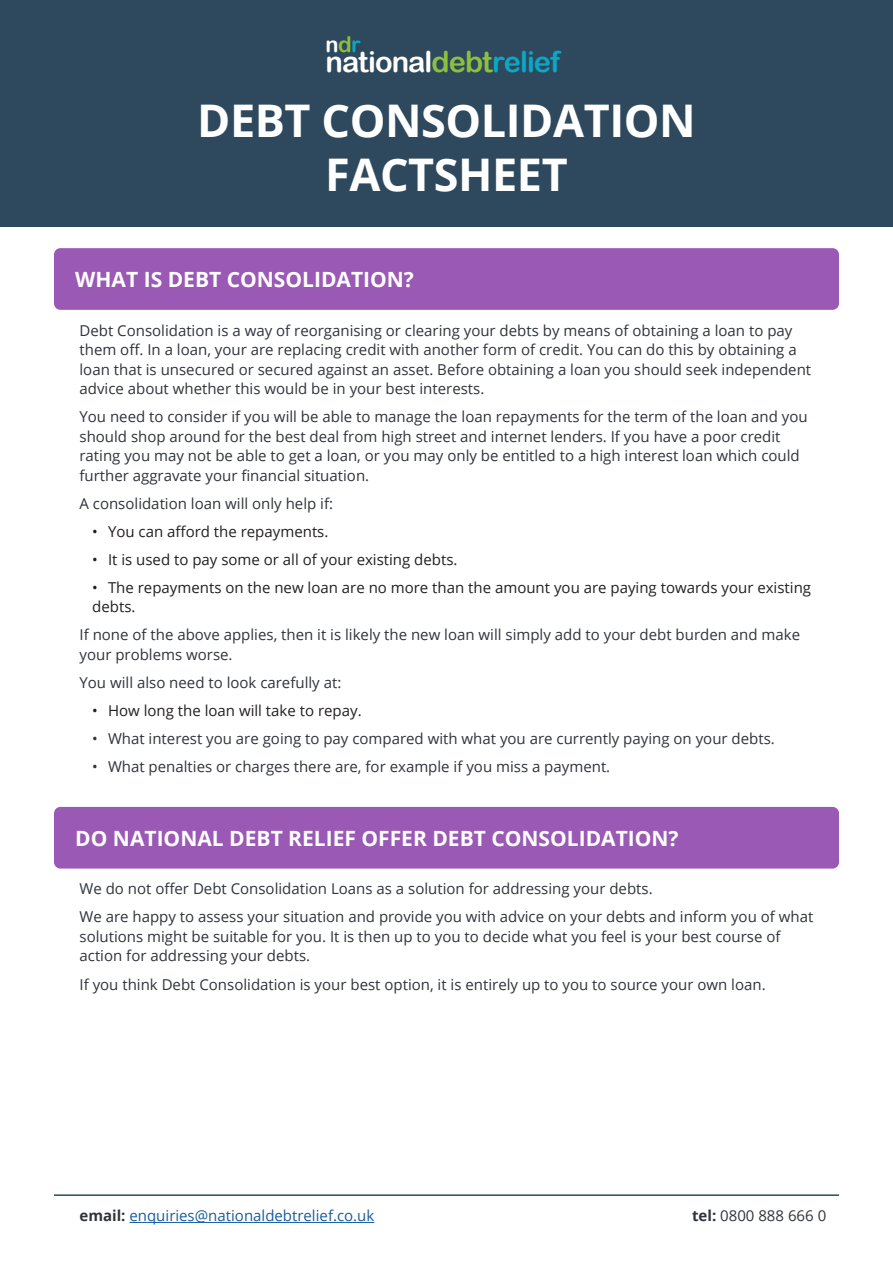
<style>
.page{position:relative;width:893px;height:1263px;background:#fff}
.page>*{position:absolute;margin:0;border:0;box-sizing:border-box;transform-origin:0 0}
.t1{font:700 45px "Open Sans";letter-spacing:-.01em;color:#fff}
.t2{font:29.1px "Arial Rounded MT Bold";letter-spacing:-.03em;color:#fff}
.t3{font:21.75px "Arial Rounded MT Bold";color:#fff}
.Text_Headings{font:700 21px "Open Sans";color:#fff}
.Main_Text{font:15px/19.5px "Open Sans";color:#2f343b}
.Text_Headings-2{font:15px/19.5px "Open Sans";color:#2f343b}
.t4{font:15px/19.5px "Open Sans";color:#231f20}
.Main_Text-2{font:15px "Open Sans";color:#175d9e}
.s1{color:#8cc03e}
.s2{color:#0ca7c6}
.s3{font-weight:700;color:#2f343b}
.s4{font-weight:700}
</style>
<div class="page">
<div style="left:0;top:0;width:893px;height:226px;background:#2e495d"></div>
<div style="left:54px;top:248px;width:785px;height:62px;background:#9b59b6;border-radius:6px"></div>
<hr style="left:129px;top:1222px;width:245px;height:1px;background:#175d9e">
<hr style="left:54px;top:1194px;width:785px;height:2px;background:#2e495d">
<div style="left:54px;top:807px;width:785px;height:61px;background:#9b59b6;border-radius:6px"></div>
<p class="t3" style="left:325px;top:31px;width:37px">n<span class="s1">d</span><span class="s2">r</span></p>
<p class="t2" style="left:325px;top:44px;width:236px">national<span class="s1">debt</span><span class="s2">relief</span></p>
<p class="t1" style="left:197px;top:89px;width:500px">DEBT CONSOLIDATION</p>
<p class="t1" style="left:325px;top:143px;width:244px">FACTSHEET</p>
<p class="Text_Headings" style="left:75px;top:264px;width:340px">WHAT IS DEBT CONSOLIDATION?</p>
<p class="Main_Text" style="left:80px;top:320px;width:733px">Debt Consolidation is a way of reorganising or clearing your debts by means of obtaining a loan to pay them off. In a loan, your are replacing credit with another form of credit. You can do this by obtaining a loan that is unsecured or secured against an asset. Before obtaining a loan you should seek independent advice about whether this would be in your best interests.</p>
<p class="Main_Text" style="left:80px;top:407px;width:730px">You need to consider if you will be able to manage the loan repayments for the term of the loan and you should shop around for the best deal from high street and internet lenders. If you have a poor credit rating you may not be able to get a loan, or you may only be entitled to a high interest loan which could further aggravate your financial situation.</p>
<p class="Main_Text" style="left:80px;top:493px;width:255px">A consolidation loan will only help if:</p>
<p class="t4" style="left:92px;top:521px;width:238px">• You can afford the repayments.</p>
<p class="t4" style="left:92px;top:549px;width:367px">• It is used to pay some or all of your existing debts.</p>
<p class="t4" style="left:92px;top:577px;width:720px">• The repayments on the new loan are no more than the amount you are paying towards your existing debts.</p>
<p class="Main_Text" style="left:80px;top:625px;width:722px">If none of the above applies, then it is likely the new loan will simply add to your debt burden and make your problems worse.</p>
<p class="Main_Text" style="left:80px;top:672px;width:263px">You will also need to look carefully at:</p>
<p class="t4" style="left:92px;top:700px;width:271px">• How long the loan will take to repay.</p>
<p class="Main_Text" style="left:92px;top:728px;width:684px">• What interest you are going to pay compared with what you are currently paying on your debts.</p>
<p class="Main_Text" style="left:92px;top:756px;width:519px">• What penalties or charges there are, for example if you miss a payment.</p>
<p class="Text_Headings" style="left:75px;top:823px;width:605px">DO NATIONAL DEBT RELIEF OFFER DEBT CONSOLIDATION?</p>
<p class="Text_Headings-2" style="left:80px;top:879px;width:575px">We do not offer Debt Consolidation Loans as a solution for addressing your debts.</p>
<p class="Text_Headings-2" style="left:80px;top:907px;width:735px">We are happy to assess your situation and provide you with advice on your debts and inform you of what solutions might be suitable for you. It is then up to you to decide what you feel is your best course of action for addressing your debts.</p>
<p class="Text_Headings-2" style="left:80px;top:974px;width:688px">If you think Debt Consolidation is your best option, it is entirely up to you to source your own loan.</p>
<p class="Main_Text-2" style="left:80px;top:1205px;width:296px"><span class="s3">email:</span> enquiries@nationaldebtrelief.co.uk</p>
<p class="Main_Text" style="left:692px;top:1206px;width:136px"><span class="s4">tel:</span> 0800 888 666 0</p>
</div>
